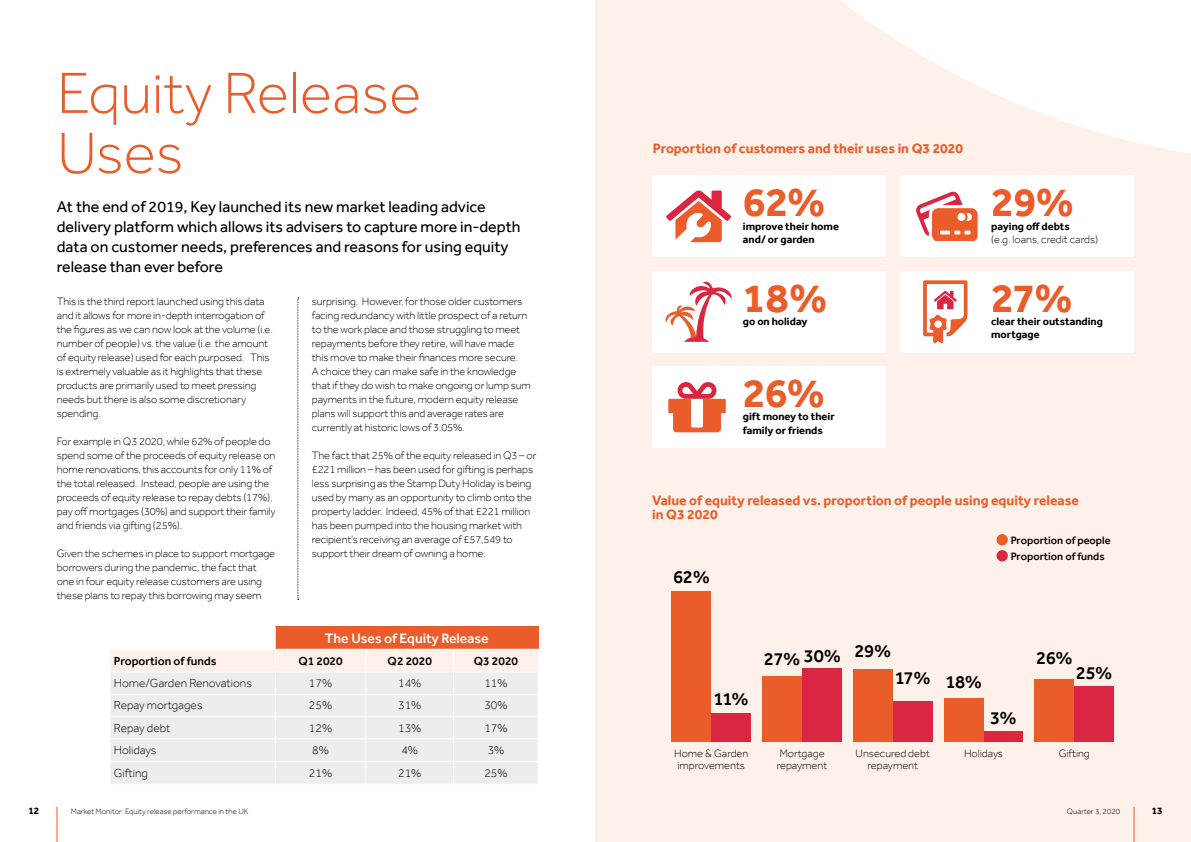
<style>
.page{position:relative;width:1191px;height:842px;background:#fff}
.page>*{position:absolute;margin:0;border:0;box-sizing:border-box;transform-origin:0 0}
.t1{font:300 60px/60px "Effra";color:#eb5c2b}
.t2{font:700 42px "Effra";letter-spacing:-.015em;color:#eb5c2b}
.t3{font:500 18.6px "Effra";letter-spacing:-.02em;color:#000}
.t4{font:16px/20px "Effra";color:#000}
.t5{font:700 14px/14px "Effra";color:#eb5c2b}
.t6{font:500 14px "Effra";color:#fff}
.t7{font:300 12px "Effra";color:#000}
.t8{font:500 12px "Effra";color:#000}
.t9{font:300 11px/14px "Effra";letter-spacing:-.01em;color:#000}
.t10{font:700 11px/13.2px "Effra";color:#000}
.t11{font:500 11px/16px "Effra";color:#000}
.t12{font:700 10px "Effra";color:#000}
.t13{font:300 8px "Effra";color:#000}
</style>
<div class="page">
<hr style="left:57px;top:807px;width:1px;height:35px;background:#eb5c2b">
<div style="left:595px;top:0;width:596px;height:842px;background:#fef1e9"></div>
<svg style="left:841px;top:0;width:350px;height:154px;fill:#fff"></svg>
<hr style="left:1133px;top:807px;width:1px;height:35px;background:#eb5c2b">
<div style="left:652px;top:176px;width:234px;height:81px;background:#fff"></div>
<svg style="left:666px;top:190px;width:65px;height:52px"></svg>
<div style="left:652px;top:271px;width:234px;height:81px;background:#fff"></div>
<svg style="left:665px;top:281px;width:67px;height:61px"></svg>
<div style="left:900px;top:271px;width:234px;height:81px;background:#fff"></div>
<svg style="left:923px;top:280px;width:44px;height:63px"></svg>
<div style="left:652px;top:367px;width:234px;height:81px;background:#fff"></div>
<svg style="left:668px;top:382px;width:58px;height:50px"></svg>
<div style="left:900px;top:176px;width:234px;height:81px;background:#fff"></div>
<svg style="left:916px;top:192px;width:61px;height:49px"></svg>
<div style="left:1074px;top:686px;width:40px;height:56px;background:#da2640"></div>
<div style="left:1034px;top:679px;width:40px;height:63px;background:#eb5c2b"></div>
<div style="left:983px;top:731px;width:40px;height:11px;background:#da2640"></div>
<div style="left:943px;top:698px;width:40px;height:44px;background:#eb5c2b"></div>
<div style="left:892px;top:701px;width:40px;height:41px;background:#da2640"></div>
<div style="left:853px;top:669px;width:39px;height:73px;background:#eb5c2b"></div>
<div style="left:802px;top:668px;width:39px;height:74px;background:#da2640"></div>
<div style="left:762px;top:676px;width:40px;height:66px;background:#eb5c2b"></div>
<div style="left:711px;top:713px;width:40px;height:29px;background:#da2640"></div>
<div style="left:671px;top:591px;width:40px;height:151px;background:#eb5c2b"></div>
<div style="left:996px;top:534px;width:11px;height:11px;background:#eb5c2b;border-radius:50%"></div>
<div style="left:996px;top:550px;width:11px;height:11px;background:#da2640;border-radius:50%"></div>
<svg style="left:298px;top:298px;width:1px;height:302px"></svg>
<svg style="left:110px;top:627px;width:429px;height:157px;background:#f0e2dd"></svg>
<h1 class="t1" style="left:57px;top:62px;width:366px">Equity Release<br>Uses</h1>
<h3 class="t4" style="left:57px;top:196px;width:465px">At the end of 2019, Key launched its new market leading advice delivery platform which allows its advisers to capture more in-depth data on customer needs, preferences and reasons for using equity release than ever before</h3>
<p class="t9" style="left:57px;top:294px;width:217px">This is the third report launched using this data and it allows for more in-depth interrogation of the figures as we can now look at the volume (i.e. number of people) vs. the value (i.e. the amount of equity release) used for each purposed. This is extremely valuable as it highlights that these products are primarily used to meet pressing needs but there is also some discretionary spending.</p>
<p class="t9" style="left:57px;top:434px;width:220px">For example in Q3 2020, while 62% of people do spend some of the proceeds of equity release on home renovations, this accounts for only 11% of the total released. Instead, people are using the proceeds of equity release to repay debts (17%), pay off mortgages (30%) and support their family and friends via gifting (25%).</p>
<p class="t9" style="left:57px;top:546px;width:220px">Given the schemes in place to support mortgage borrowers during the pandemic, the fact that one in four equity release customers are using these plans to repay this borrowing may seem</p>
<p class="t9" style="left:312px;top:294px;width:220px">surprising. However, for those older customers facing redundancy with little prospect of a return to the work place and those struggling to meet repayments before they retire, will have made this move to make their finances more secure.<br>A choice they can make safe in the knowledge that if they do wish to make ongoing or lump sum payments in the future, modern equity release plans will support this and average rates are currently at historic lows of 3.05%.</p>
<p class="t9" style="left:312px;top:448px;width:226px">The fact that 25% of the equity released in Q3 – or £221 million – has been used for gifting is perhaps less surprising as the Stamp Duty Holiday is being used by many as an opportunity to climb onto the property ladder. Indeed, 45% of that £221 million has been pumped into the housing market with recipient’s receiving an average of £57,549 to support their dream of owning a home.</p>
<p class="t6" style="left:325px;top:630px;width:165px">The Uses of Equity Release</p>
<p class="t8" style="left:114px;top:653px;width:104px">Proportion of funds</p>
<p class="t8" style="left:298px;top:653px;width:46px">Q1 2020</p>
<p class="t8" style="left:387px;top:653px;width:46px">Q2 2020</p>
<p class="t8" style="left:474px;top:653px;width:46px">Q3 2020</p>
<p class="t7" style="left:114px;top:676px;width:139px">Home/Garden Renovations</p>
<p class="t7" style="left:309px;top:676px;width:25px">17%</p>
<p class="t7" style="left:398px;top:676px;width:25px">14%</p>
<p class="t7" style="left:484px;top:676px;width:25px">11%</p>
<p class="t7" style="left:114px;top:698px;width:90px">Repay mortgages</p>
<p class="t7" style="left:309px;top:698px;width:25px">25%</p>
<p class="t7" style="left:398px;top:698px;width:25px">31%</p>
<p class="t7" style="left:484px;top:698px;width:25px">30%</p>
<p class="t7" style="left:114px;top:720px;width:58px">Repay debt</p>
<p class="t7" style="left:309px;top:720px;width:25px">12%</p>
<p class="t7" style="left:398px;top:720px;width:25px">13%</p>
<p class="t7" style="left:484px;top:720px;width:25px">17%</p>
<p class="t7" style="left:114px;top:743px;width:44px">Holidays</p>
<p class="t7" style="left:312px;top:743px;width:18px">8%</p>
<p class="t7" style="left:401px;top:743px;width:18px">4%</p>
<p class="t7" style="left:488px;top:743px;width:18px">3%</p>
<p class="t7" style="left:114px;top:766px;width:35px">Gifting</p>
<p class="t7" style="left:309px;top:766px;width:25px">21%</p>
<p class="t7" style="left:398px;top:766px;width:25px">21%</p>
<p class="t7" style="left:484px;top:766px;width:25px">25%</p>
<p class="t5" style="left:652px;top:141px;width:312px">Proportion of customers and their uses in Q3 2020</p>
<h2 class="t2" style="left:743px;top:177px;width:84px">62%</h2>
<p class="t10" style="left:743px;top:219px;width:97px">improve their home and/ or garden</p>
<h2 class="t2" style="left:743px;top:273px;width:86px">18%</h2>
<p class="t10" style="left:743px;top:315px;width:66px">go on holiday</p>
<h2 class="t2" style="left:743px;top:368px;width:84px">26%</h2>
<p class="t10" style="left:743px;top:410px;width:93px">gift money to their family or friends</p>
<h2 class="t2" style="left:991px;top:177px;width:85px">29%</h2>
<p class="t10" style="left:991px;top:219px;width:80px">paying off debts</p>
<p class="t9" style="left:991px;top:232px;width:109px">(e.g. loans, credit cards)</p>
<h2 class="t2" style="left:991px;top:273px;width:84px">27%</h2>
<p class="t10" style="left:991px;top:315px;width:113px">clear their outstanding mortgage</p>
<p class="t5" style="left:652px;top:493px;width:428px">Value of equity released vs. proportion of people using equity release in Q3 2020</p>
<h3 class="t3" style="left:673px;top:566px;width:38px">62%</h3>
<p class="t11" style="left:1010px;top:532px;width:102px">Proportion of people<br>Proportion of funds</p>
<h3 class="t3" style="left:713px;top:688px;width:36px">11%</h3>
<h3 class="t3" style="left:764px;top:645px;width:129px">27% 30% 29%</h3>
<h3 class="t3" style="left:894px;top:669px;width:89px">17% 18%</h3>
<h3 class="t3" style="left:990px;top:707px;width:28px">3%</h3>
<h3 class="t3" style="left:1036px;top:647px;width:38px">26%</h3>
<h3 class="t3" style="left:1075px;top:661px;width:38px">25%</h3>
<p class="t9" style="left:674px;top:747px;width:76px;line-height:12px;text-align:center">Home &amp; Garden improvements</p>
<p class="t9" style="left:777px;top:747px;width:52px;line-height:12px">Mortgage repayment</p>
<p class="t9" style="left:855px;top:747px;width:76px;line-height:12px;text-align:center">Unsecured debt repayment</p>
<p class="t9" style="left:964px;top:746px;width:40px">Holidays</p>
<p class="t9" style="left:1058px;top:746px;width:33px">Gifting</p>
<p class="t12" style="left:28px;top:804px;width:12px">12</p>
<p class="t13" style="left:71px;top:806px;width:179px">Market Monitor: Equity release performance in the UK</p>
<p class="t13" style="left:1067px;top:806px;width:55px">Quarter 3, 2020</p>
<p class="t12" style="left:1151px;top:804px;width:12px">13</p>
</div>
